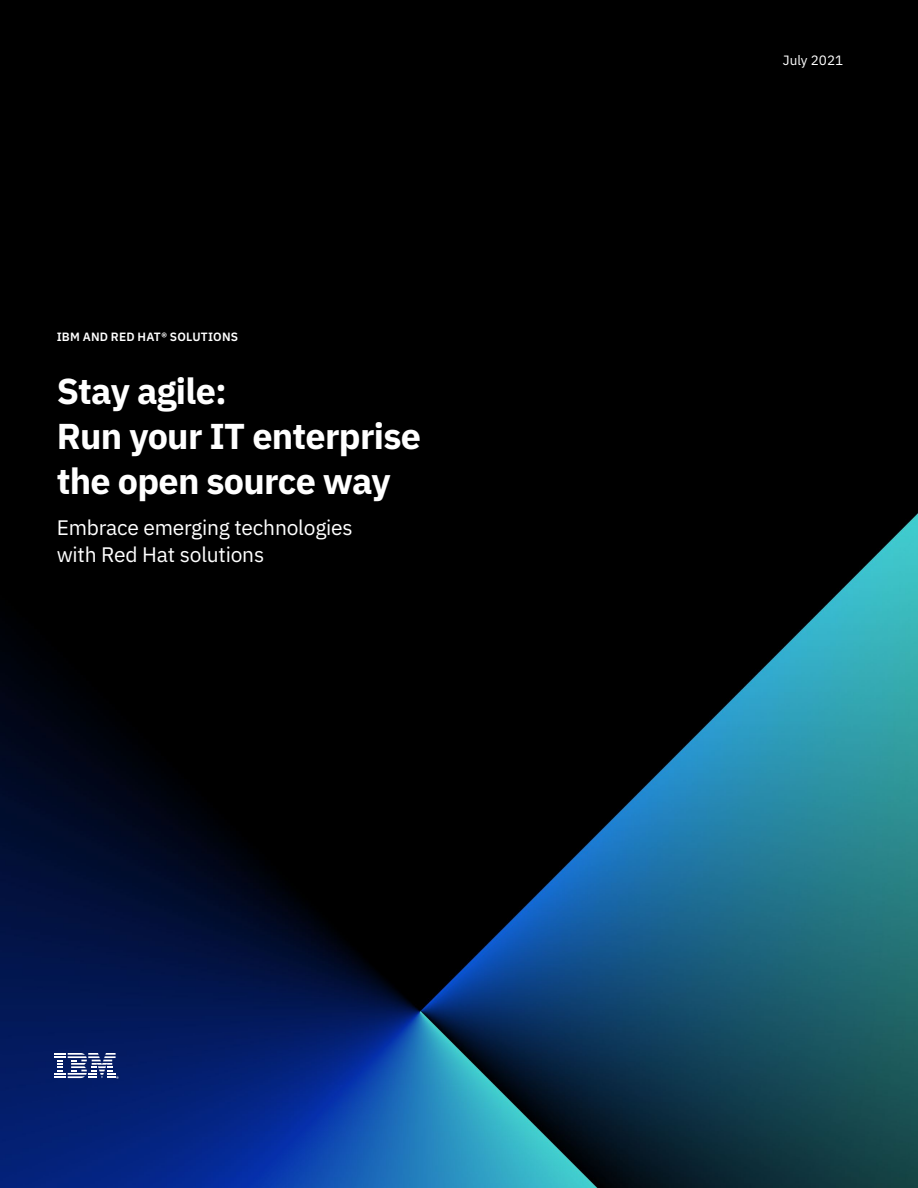
<style>
.page{position:relative;width:918px;height:1188px;background:#000}
.page>*{position:absolute;margin:0;border:0;box-sizing:border-box;transform-origin:0 0}
.t1{font:700 36px/45px "IBM Plex Sans";letter-spacing:-.02em;color:#fff}
.t2{font:21px/27px "IBM Plex Sans";letter-spacing:-.01em;color:#fff}
.t3{font:13.5px "IBM Plex Sans";color:#fff}
.t4{font:600 12px "IBM Plex Sans";letter-spacing:.015em;color:#fff}
.t5{font:6.75px "Myriad Pro";color:#fff}
</style>
<div class="page">
<img style="left:0;top:513px;width:918px;height:675px">
<svg style="left:54px;top:1053px;width:62px;height:25px;background:#6b79a3"></svg>
<p class="t4" style="left:57px;top:327px;width:183px">IBM AND RED HAT® SOLUTIONS</p>
<h1 class="t1" style="left:57px;top:366px;width:366px">Stay agile:<br>Run your IT enterprise the open source way</h1>
<p class="t2" style="left:57px;top:512px;width:298px">Embrace emerging technologies with Red Hat solutions</p>
<p class="t5" style="left:116px;top:1074px;width:4px">®</p>
<p class="t3" style="left:783px;top:49px;width:62px">July 2021</p>
</div>
